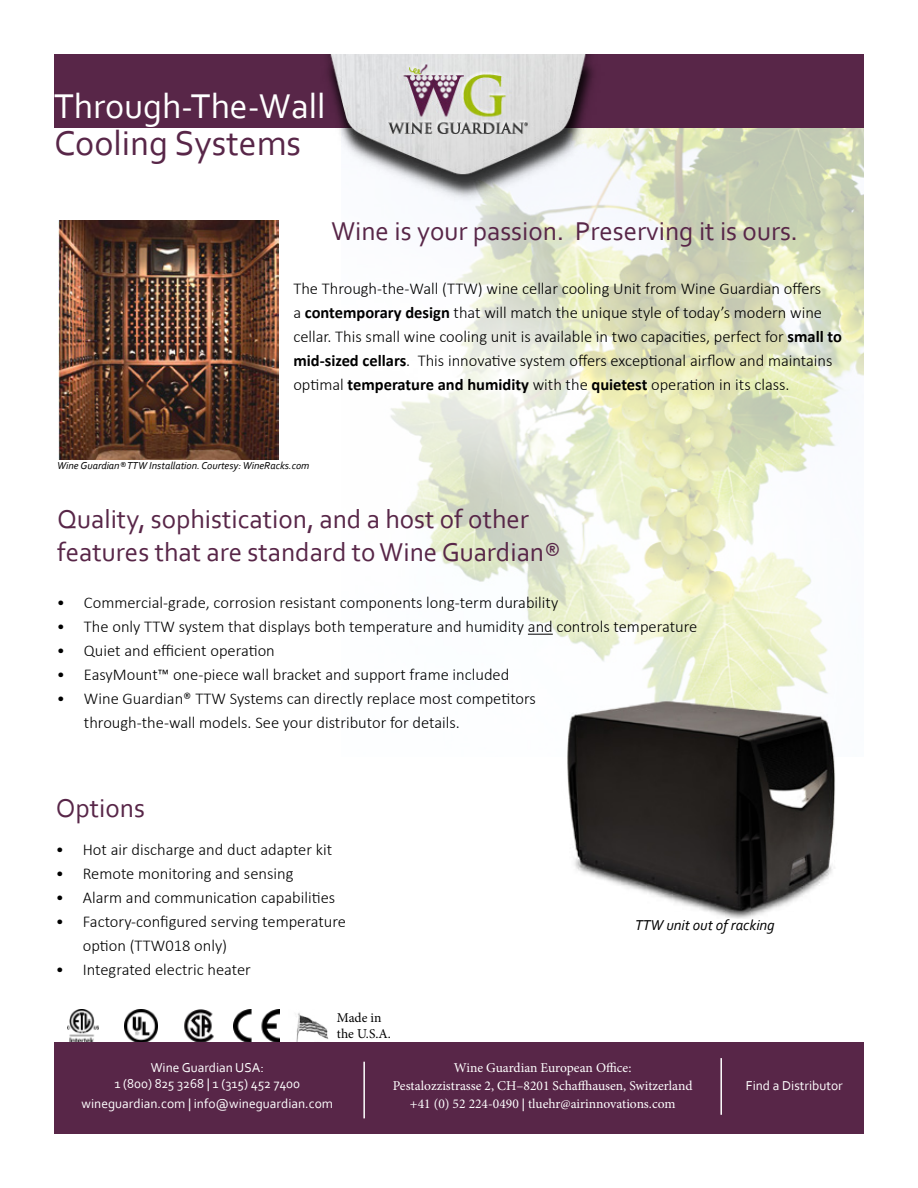
<style>
.page{position:relative;width:918px;height:1188px;background:#fff}
.page>*{position:absolute;margin:0;border:0;box-sizing:border-box;transform-origin:0 0}
.t1{font:36px "Corbel";color:#fff}
.t2{font:36px "Corbel";color:#582648}
.t3{font:27px/32.4px "Corbel";color:#582648}
.t4{font:300 16.5px/24px "Calibri";color:#000}
.t5{font:italic 15px "Corbel";color:#000}
.t6{font:13.5px/18px "Minion Pro";color:#fff;text-align:center}
.t7{font:13.5px/16.2px "Corbel";color:#fff;text-align:center}
.t8{font:13.5px/16.2px "Minion Pro";color:#000}
.t9{font:italic 10.5px "Corbel";color:#000}
.s1{font-weight:700}
.s2{font-family:"Corbel"}
</style>
<div class="page">
<img style="left:391px;top:128px;width:473px;height:561px">
<div style="left:54px;top:54px;width:810px;height:74px;background:#582648"></div>
<div style="left:320px;top:60px;width:284px;height:145px;background:#000;opacity:.75"></div>
<img style="left:320px;top:54px;width:278px;height:131px">
<img style="left:59px;top:220px;width:219px;height:240px">
<svg style="left:528px;top:634px;width:25px;height:1px"></svg>
<img style="left:567px;top:689px;width:268px;height:230px">
<img style="left:67px;top:1009px;width:32px;height:33px">
<img style="left:125px;top:1009px;width:33px;height:33px">
<img style="left:184px;top:1009px;width:30px;height:33px">
<img style="left:296px;top:1013px;width:33px;height:29px">
<img style="left:234px;top:1009px;width:46px;height:33px">
<div style="left:54px;top:1042px;width:810px;height:92px;background:#582648"></div>
<hr style="left:720px;top:1058px;width:2px;height:57px;background:#fff">
<hr style="left:363px;top:1062px;width:2px;height:56px;background:#fff">
<h1 class="t1" style="left:54px;top:83px;width:273px">Through-The-Wall</h1>
<h1 class="t2" style="left:54px;top:121px;width:249px">Cooling Systems</h1>
<h2 class="t3" style="left:331px;top:214px;width:468px">Wine is your passion. Preserving it is ours.</h2>
<p class="t4" style="left:293px;top:276px;width:550px">The Through-the-Wall (TTW) wine cellar cooling Unit from Wine Guardian offers<br>a <span class="s1">contemporary design</span> that will match the unique style of today’s modern wine cellar. This small wine cooling unit is available in two capacities, perfect for <span class="s1">small to mid-sized cellars</span>. This innovative system offers exceptional airflow and maintains optimal <span class="s1">temperature and humidity</span> with the <span class="s1">quietest</span> operation in its class.</p>
<p class="t9" style="left:57px;top:459px;width:254px">Wine Guardian® TTW Installation. Courtesy: WineRacks.com</p>
<h2 class="t3" style="left:57px;top:502px;width:505px">Quality, sophistication, and a host of other features that are standard to Wine Guardian®</h2>
<p class="t4" style="left:57px;top:590px;width:503px">• Commercial-grade, corrosion resistant components long-term durability</p>
<p class="t4" style="left:57px;top:614px;width:642px">• The only TTW system that displays both temperature and humidity and controls temperature</p>
<p class="t4" style="left:57px;top:638px;width:219px">• Quiet and efficient operation</p>
<p class="t4" style="left:57px;top:662px;width:454px">• EasyMount™ one-piece wall bracket and support frame included</p>
<p class="t4" style="left:84px;top:686px;width:453px;text-indent:-27px">• Wine Guardian® TTW Systems can directly replace most competitors through-the-wall models. See your distributor for details.</p>
<h2 class="t3" style="left:56px;top:792px;width:91px">Options</h2>
<p class="t4" style="left:56px;top:838px;width:278px">• Hot air discharge and duct adapter kit</p>
<p class="t4" style="left:56px;top:862px;width:239px">• Remote monitoring and sensing</p>
<p class="t4" style="left:56px;top:886px;width:281px">• Alarm and communication capabilities</p>
<p class="t4" style="left:83px;top:910px;width:265px;text-indent:-27px">• Factory-configured serving temperature option (TTW018 only)</p>
<p class="t4" style="left:56px;top:958px;width:197px">• Integrated electric heater</p>
<p class="t8" style="left:337px;top:1010px;width:56px">Made in the U.S.A.</p>
<p class="t5" style="left:635px;top:916px;width:141px">TTW unit out of racking</p>
<p class="t7" style="left:114px;top:1059px;width:187px">Wine Guardian USA:<br>1 (800) 825 3268 | 1 (315) 452 7400</p>
<p class="t7" style="left:82px;top:1095px;width:253px">wineguardian.com | info@wineguardian.com</p>
<p class="t6" style="left:393px;top:1058px;width:301px">Wine Guardian European Office:<br>Pestalozzistrasse 2, CH–8201 Schaffhausen, Switzerland +41 (0) 52 224-0490 <span class="s2">|</span> tluehr@airinnovations.com</p>
<p class="t7" style="left:746px;top:1078px;width:98px">Find a Distributor</p>
</div>
